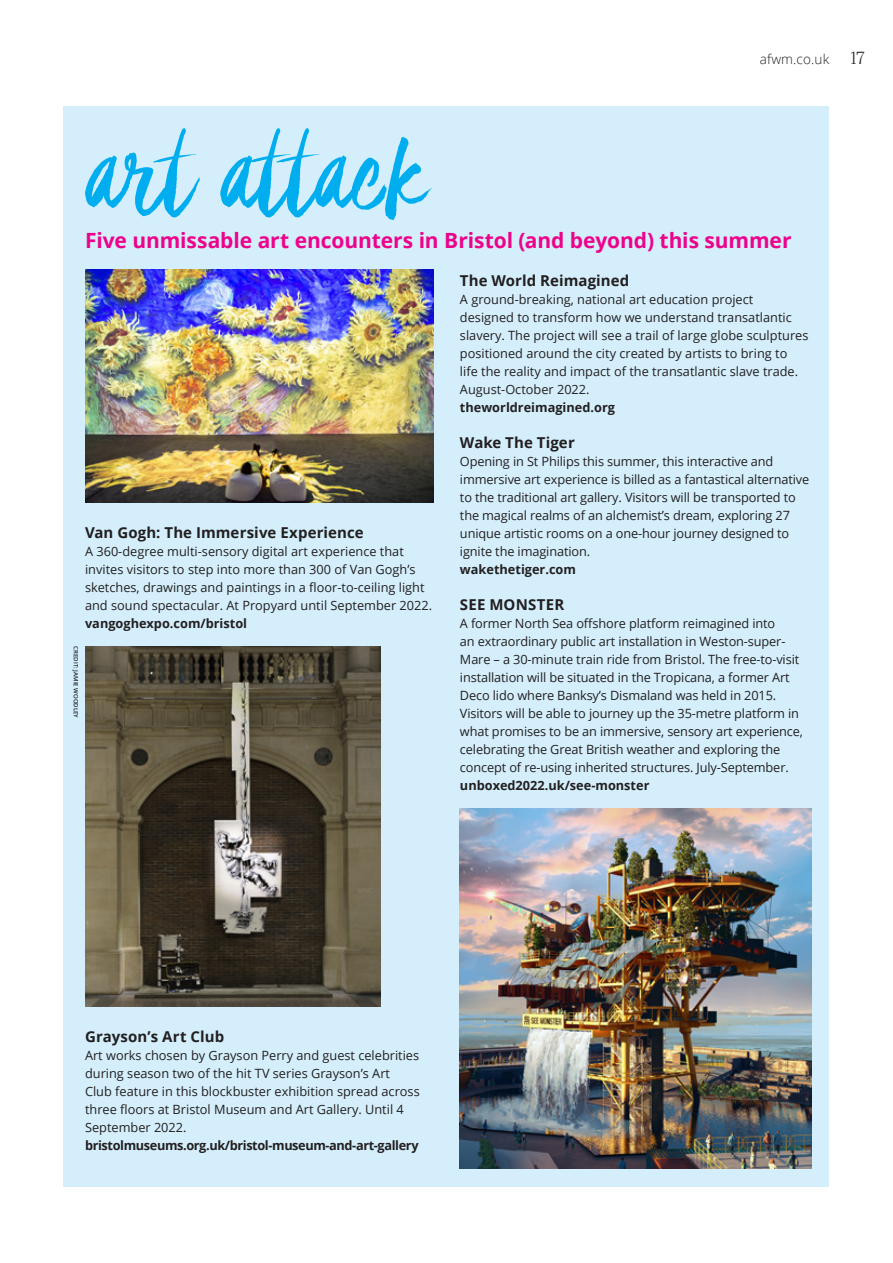
<style>
.page{position:relative;width:893px;height:1263px;background:#fff}
.page>*{position:absolute;margin:0;border:0;box-sizing:border-box;transform-origin:0 0}
.body_text__with_inde{font:700 21px "Open Sans";letter-spacing:-.005em;color:#ed028c}
.body_text__with_inde-2{font:700 15px "Open Sans";letter-spacing:.01em;color:#231f20}
.t1{font:300 13.5px "Open Sans";letter-spacing:.01em;color:#231f20}
.body_text__with_inde-3{font:12.75px/18px "Open Sans";letter-spacing:-.01em;color:#231f20}
.body_text__with_inde-4{font:700 12.75px "Open Sans";color:#231f20}
.body_text__with_inde-5{font:700 12.75px "Open Sans";letter-spacing:-.03em;color:#231f20}
.body_text__with_inde-6{font:600 6px "Open Sans";color:#231f20}
.s1{font-family:"Inria Serif";font-size:18px}
</style>
<div class="page">
<div style="left:64px;top:106px;width:765px;height:1080px;background:#d4effb"></div>
<svg style="left:85px;top:128px;width:347px;height:92px"></svg>
<img style="left:85px;top:269px;width:349px;height:233px">
<img style="left:85px;top:646px;width:296px;height:360px">
<img style="left:459px;top:808px;width:352px;height:360px">
<p class="t1" style="left:760px;top:49px;width:106px">afwm.co.uk <span class="s1">17</span></p>
<p class="body_text__with_inde" style="left:85px;top:226px;width:708px">Five unmissable art encounters in Bristol (and beyond) this summer</p>
<p class="body_text__with_inde-2" style="left:85px;top:522px;width:280px">Van Gogh: The Immersive Experience</p>
<p class="body_text__with_inde-3" style="left:85px;top:542px;width:349px">A 360-degree multi-sensory digital art experience that invites visitors to step into more than 300 of Van Gogh’s sketches, drawings and paintings in a floor-to-ceiling light and sound spectacular. At Propyard until September 2022.</p>
<p class="body_text__with_inde-4" style="left:85px;top:615px;width:164px">vangoghexpo.com/bristol</p>
<p class="body_text__with_inde-6" style="left:80px;top:646px;width:73px;rotate:90deg">CREDIT: JAMIE WOODLEY</p>
<p class="body_text__with_inde-2" style="left:460px;top:270px;width:171px">The World Reimagined</p>
<p class="body_text__with_inde-3" style="left:460px;top:290px;width:350px">A ground-breaking, national art education project designed to transform how we understand transatlantic slavery. The project will see a trail of large globe sculptures positioned around the city created by artists to bring to life the reality and impact of the transatlantic slave trade.<br>August-October 2022.</p>
<p class="body_text__with_inde-4" style="left:460px;top:399px;width:157px">theworldreimagined.org</p>
<p class="body_text__with_inde-2" style="left:460px;top:432px;width:116px">Wake The Tiger</p>
<p class="body_text__with_inde-3" style="left:460px;top:452px;width:351px">Opening in St Philips this summer, this interactive and immersive art experience is billed as a fantastical alternative to the traditional art gallery. Visitors will be transported to the magical realms of an alchemist’s dream, exploring 27 unique artistic rooms on a one-hour journey designed to ignite the imagination.</p>
<p class="body_text__with_inde-4" style="left:460px;top:561px;width:118px">wakethetiger.com</p>
<p class="body_text__with_inde-2" style="left:460px;top:594px;width:106px">SEE MONSTER</p>
<p class="body_text__with_inde-3" style="left:460px;top:614px;width:345px">A former North Sea offshore platform reimagined into<br>an extraordinary public art installation in Weston-super-Mare – a 30-minute train ride from Bristol. The free-to-visit installation will be situated in the Tropicana, a former Art Deco lido where Banksy’s Dismaland was held in 2015.<br>Visitors will be able to journey up the 35-metre platform in what promises to be an immersive, sensory art experience, celebrating the Great British weather and exploring the concept of re-using inherited structures. July-September.</p>
<p class="body_text__with_inde-4" style="left:460px;top:777px;width:191px">unboxed2022.uk/see-monster</p>
<p class="body_text__with_inde-2" style="left:85px;top:1026px;width:141px">Grayson’s Art Club</p>
<p class="body_text__with_inde-3" style="left:85px;top:1046px;width:336px">Art works chosen by Grayson Perry and guest celebrities during season two of the hit TV series Grayson’s Art Club feature in this blockbuster exhibition spread across three floors at Bristol Museum and Art Gallery. Until 4<br>September 2022.</p>
<p class="body_text__with_inde-5" style="left:85px;top:1137px;width:335px">bristolmuseums.org.uk/bristol-museum-and-art-gallery</p>
</div>
